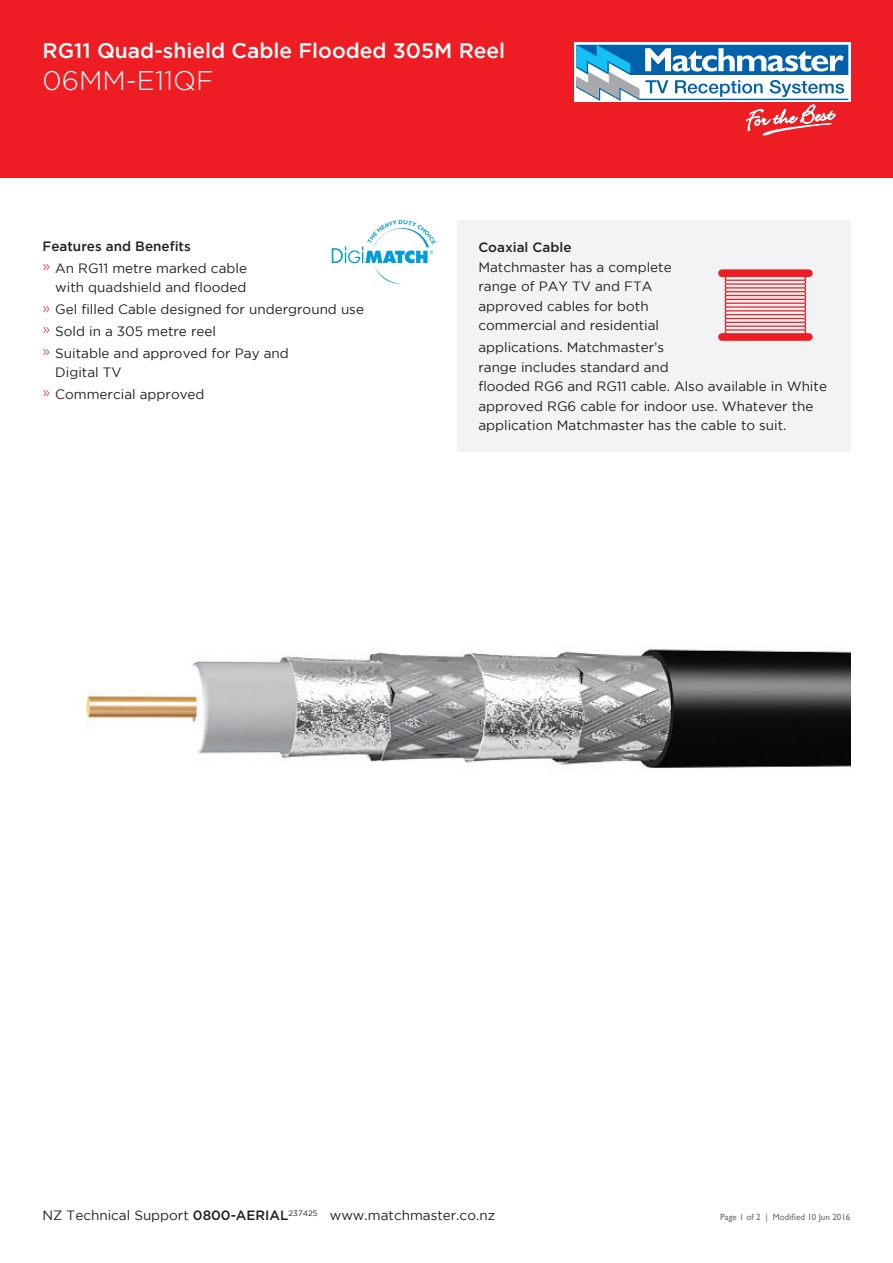
<style>
.page{position:relative;width:893px;height:1263px;background:#fff}
.page>*{position:absolute;margin:0;border:0;box-sizing:border-box;transform-origin:0 0}
.Header_3__Red_Left{font:300 27px "Gotham";color:#fff}
.Header_5__Black{font:500 21px "Gotham";color:#fff}
.Body__Bullets{font:13.5px/19.6px "Gotham";color:#231f20}
.Header_6{font:500 13.5px "Gotham";color:#231f20}
.t1{font:9px "Gill Sans";color:#6c6d70}
.s1{font-weight:300;font-size:15px;color:#ee1d23}
.s2{font-weight:500}
</style>
<div class="page">
<div style="left:0;top:0;width:893px;height:178px;background:#ee1d23"></div>
<svg style="left:574px;top:43px;width:276px;height:59px"></svg>
<svg style="left:576px;top:45px;width:272px;height:90px"></svg>
<svg style="left:332px;top:220px;width:104px;height:64px"></svg>
<img style="left:85px;top:647px;width:765px;height:123px">
<div style="left:457px;top:220px;width:393px;height:232px;background:#f2f3f4"></div>
<svg style="left:718px;top:269px;width:95px;height:72px"></svg>
<p class="Header_5__Black" style="left:43px;top:38px;width:464px">RG11 Quad-shield Cable Flooded 305M Reel</p>
<p class="Header_3__Red_Left" style="left:43px;top:64px;width:173px">06MM-E11QF</p>
<p class="Header_6" style="left:43px;top:239px;width:150px">Features and Benefits</p>
<p class="Body__Bullets" style="left:43px;top:258px;width:206px;text-align:right"><span class="s1">»</span> An RG11 metre marked cable with quadshield and flooded</p>
<p class="Body__Bullets" style="left:43px;top:299px;width:323px"><span class="s1">»</span> Gel filled Cable designed for underground use</p>
<p class="Body__Bullets" style="left:43px;top:321px;width:175px"><span class="s1">»</span> Sold in a 305 metre reel</p>
<p class="Body__Bullets" style="left:55px;top:343px;width:235px;text-indent:-13px"><span class="s1">»</span> Suitable and approved for Pay and<br>Digital TV</p>
<p class="Body__Bullets" style="left:43px;top:384px;width:164px"><span class="s1">»</span> Commercial approved</p>
<p class="Body__Bullets" style="left:478px;top:237px;width:195px"><span class="s2">Coaxial Cable<br></span>Matchmaster has a complete range of PAY TV and FTA approved cables for both commercial and residential</p>
<p class="Body__Bullets" style="left:478px;top:337px;width:350px">applications. Matchmaster’s<br>range includes standard and<br>flooded RG6 and RG11 cable. Also available in White approved RG6 cable for indoor use. Whatever the application Matchmaster has the cable to suit.</p>
<p class="Body__Bullets" style="left:43px;top:1206px;width:454px">NZ Technical Support <span class="s2">0800-AERIAL</span><sup>237425</sup> www.matchmaster.co.nz</p>
<p class="t1" style="left:720px;top:1212px;width:132px">Page 1 of 2 | Modified 10 Jun 2016</p>
</div>
